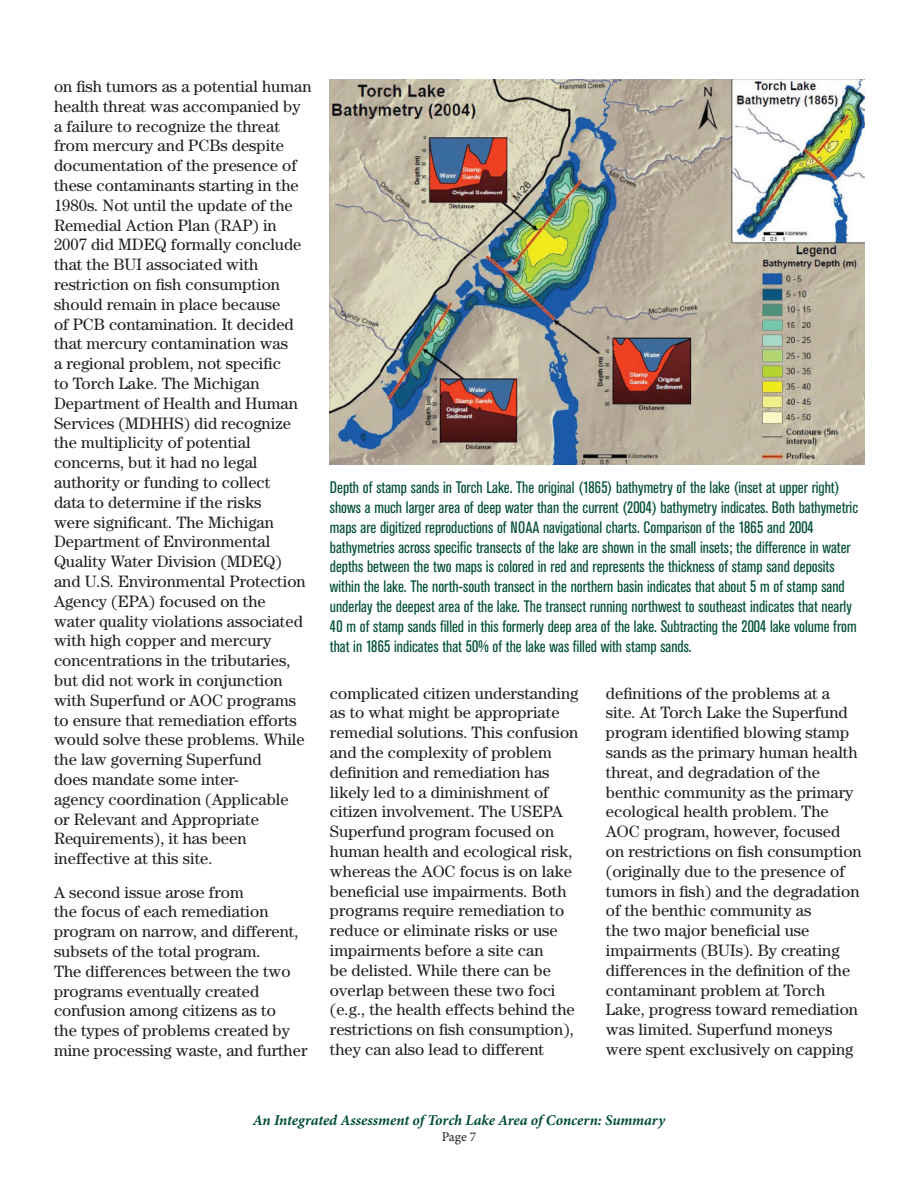
<style>
.page{position:relative;width:918px;height:1188px;background:#fff}
.page>*{position:absolute;margin:0;border:0;box-sizing:border-box;transform-origin:0 0}
.t1{font:16.5px/19.8px "Century";color:#231f20}
.t2{font:condensed 16.5px/19.8px "Akzidenz Grotesk BE";color:#004e38}
.t3{font:italic 700 15px "Minion Pro";letter-spacing:-.005em;color:#004e38}
.t4{font:13.5px "Minion Pro";color:#231f20}
</style>
<div class="page">
<img style="left:330px;top:79px;width:535px;height:386px">
<p class="t1" style="left:54px;top:76px;width:259px">on fish tumors as a potential human health threat was accompanied by a failure to recognize the threat from mercury and PCBs despite documentation of the presence of these contaminants starting in the<br>1980s. Not until the update of the<br>Remedial Action Plan (RAP) in<br>2007 did MDEQ formally conclude that the BUI associated with restriction on fish consumption should remain in place because<br>of PCB contamination. It decided that mercury contamination was<br>a regional problem, not specific<br>to Torch Lake. The Michigan<br>Department of Health and Human<br>Services (MDHHS) did recognize the multiplicity of potential concerns, but it had no legal authority or funding to collect<br>data to determine if the risks<br>were significant. The Michigan<br>Department of Environmental<br>Quality Water Division (MDEQ) and U.S. Environmental Protection<br>Agency (EPA) focused on the<br>water quality violations associated with high copper and mercury concentrations in the tributaries, but did not work in conjunction with Superfund or AOC programs to ensure that remediation efforts would solve these problems. While the law governing Superfund<br>does mandate some inter-<br>agency coordination (Applicable<br>or Relevant and Appropriate<br>Requirements), it has been ineffective at this site.</p>
<p class="t1" style="left:54px;top:882px;width:255px">A second issue arose from<br>the focus of each remediation program on narrow, and different, subsets of the total program.<br>The differences between the two programs eventually created confusion among citizens as to<br>the types of problems created by mine processing waste, and further</p>
<p class="t2" style="left:330px;top:478px;width:530px">Depth of stamp sands in Torch Lake. The original (1865) bathymetry of the lake (inset at upper right) shows a much larger area of deep water than the current (2004) bathymetry indicates. Both bathymetric maps are digitized reproductions of NOAA navigational charts. Comparison of the 1865 and 2004 bathymetries across specific transects of the lake are shown in the small insets; the difference in water depths between the two maps is colored in red and represents the thickness of stamp sand deposits within the lake. The north-south transect in the northern basin indicates that about 5 m of stamp sand underlay the deepest area of the lake. The transect running northwest to southeast indicates that nearly 40 m of stamp sands filled in this formerly deep area of the lake. Subtracting the 2004 lake volume from that in 1865 indicates that 50% of the lake was filled with stamp sands.</p>
<p class="t1" style="left:330px;top:683px;width:250px">complicated citizen understanding as to what might be appropriate remedial solutions. This confusion and the complexity of problem definition and remediation has likely led to a diminishment of citizen involvement. The USEPA<br>Superfund program focused on human health and ecological risk, whereas the AOC focus is on lake beneficial use impairments. Both programs require remediation to reduce or eliminate risks or use impairments before a site can<br>be delisted. While there can be overlap between these two foci (e.g., the health effects behind the restrictions on fish consumption), they can also lead to different</p>
<p class="t1" style="left:606px;top:683px;width:257px">definitions of the problems at a site. At Torch Lake the Superfund program identified blowing stamp sands as the primary human health threat, and degradation of the benthic community as the primary ecological health problem. The<br>AOC program, however, focused on restrictions on fish consumption (originally due to the presence of tumors in fish) and the degradation of the benthic community as<br>the two major beneficial use impairments (BUIs). By creating differences in the definition of the contaminant problem at Torch<br>Lake, progress toward remediation was limited. Superfund moneys were spent exclusively on capping</p>
<p class="t3" style="left:253px;top:1109px;width:414px">An Integrated Assessment of Torch Lake Area of Concern: Summary</p>
<p class="t4" style="left:442px;top:1127px;width:36px">Page 7</p>
</div>
